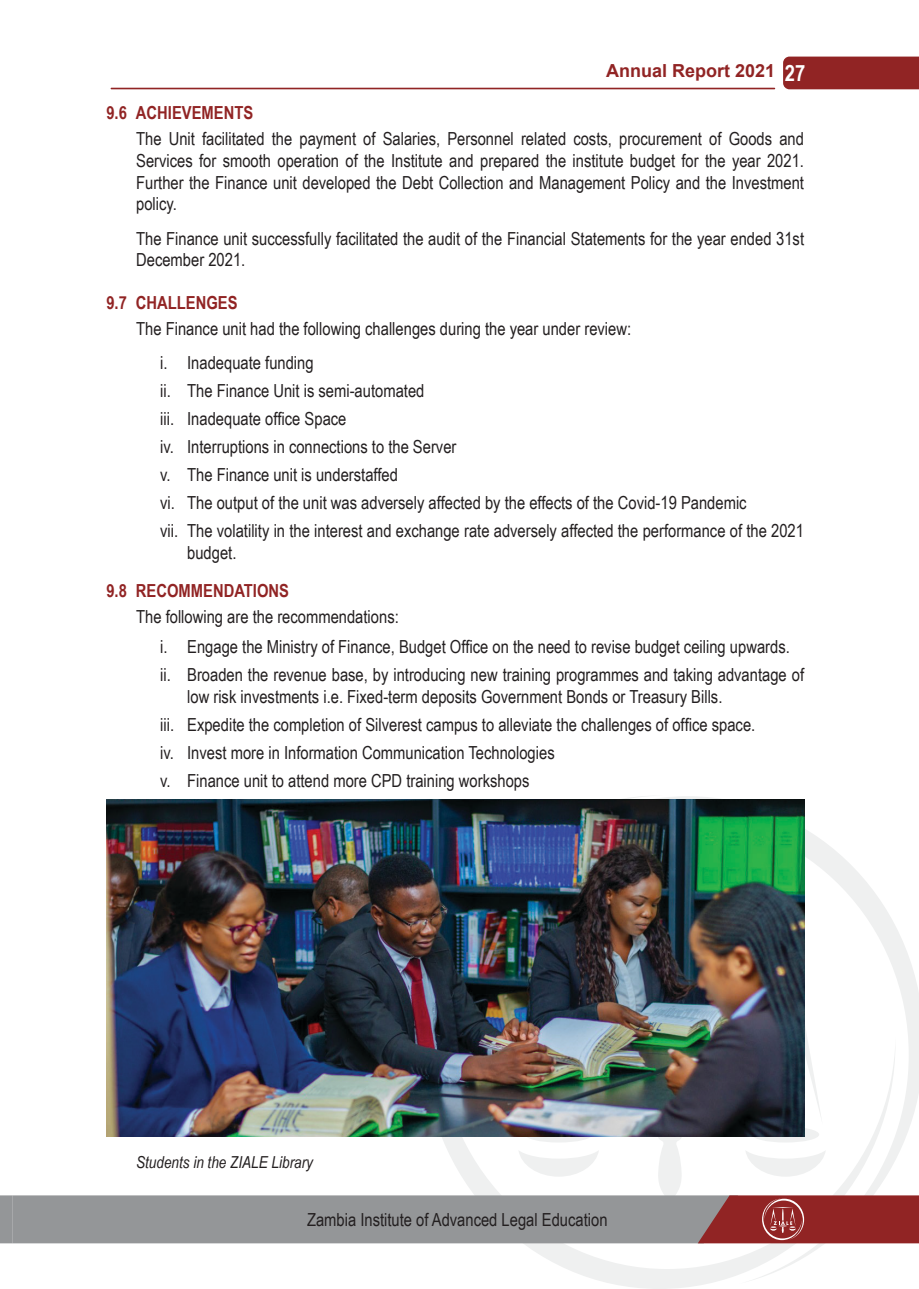
<style>
.page{position:relative;width:919px;height:1289px;background:#fff}
.page>*{position:absolute;margin:0;border:0;box-sizing:border-box;transform-origin:0 0}
.Text{font:18px/21.6px "Arial Narrow";color:#231f20}
.t1{font:700 18px "Arial Narrow";color:#912424}
.t2{font:700 18px "Arial";color:#912424}
.t3{font:italic 16.5px "Arial Narrow";color:#231f20}
.s1{font-family:"Arial Narrow";font-size:22.5px;color:#fff}
</style>
<div class="page">
<svg style="left:452px;top:796px;width:466px;height:487px"></svg>
<svg style="left:751px;top:1126px;width:68px;height:16px"></svg>
<svg style="left:804px;top:912px;width:18px;height:212px"></svg>
<svg style="left:0;top:1132px;width:918px;height:111px"></svg>
<hr style="left:111px;top:88px;width:664px;height:1px;background:#912424">
<div style="left:783px;top:57px;width:135px;height:32px;background:#912424"></div>
<img style="left:106px;top:799px;width:698px;height:337px">
<p class="t2" style="left:606px;top:58px;width:201px">Annual Report 2021 <span class="s1">27</span></p>
<p class="t1" style="left:106px;top:99px;width:148px">9.6 ACHIEVEMENTS</p>
<p class="Text" style="left:136px;top:127px;width:669px;text-align:justify">The Unit facilitated the payment of Salaries, Personnel related costs, procurement of Goods and Services for smooth operation of the Institute and prepared the institute budget for the year 2021.<br>Further the Finance unit developed the Debt Collection and Management Policy and the Investment policy.</p>
<p class="Text" style="left:136px;top:227px;width:669px">The Finance unit successfully facilitated the audit of the Financial Statements for the year ended 31st<br>December 2021.</p>
<p class="t1" style="left:106px;top:289px;width:133px">9.7 CHALLENGES</p>
<p class="Text" style="left:136px;top:317px;width:496px">The Finance unit had the following challenges during the year under review:</p>
<p class="Text" style="left:160px;top:351px;width:155px">i. Inadequate funding</p>
<p class="Text" style="left:160px;top:379px;width:266px">ii. The Finance Unit is semi-automated</p>
<p class="Text" style="left:160px;top:407px;width:188px">iii. Inadequate office Space</p>
<p class="Text" style="left:160px;top:435px;width:298px">iv. Interruptions in connections to the Server</p>
<p class="Text" style="left:160px;top:463px;width:239px">v. The Finance unit is understaffed</p>
<p class="Text" style="left:160px;top:491px;width:588px">vi. The output of the unit was adversely affected by the effects of the Covid-19 Pandemic</p>
<p class="Text" style="left:187px;top:519px;width:618px;text-indent:-27px">vii. The volatility in the interest and exchange rate adversely affected the performance of the 2021 budget.</p>
<p class="t1" style="left:106px;top:577px;width:184px">9.8 RECOMMENDATIONS</p>
<p class="Text" style="left:136px;top:605px;width:264px">The following are the recommendations:</p>
<p class="Text" style="left:160px;top:635px;width:631px">i. Engage the Ministry of Finance, Budget Office on the need to revise budget ceiling upwards.</p>
<p class="Text" style="left:187px;top:663px;width:618px;text-indent:-27px">ii. Broaden the revenue base, by introducing new training programmes and taking advantage of low risk investments i.e. Fixed-term deposits Government Bonds or Treasury Bills.</p>
<p class="Text" style="left:160px;top:713px;width:596px">iii. Expedite the completion of Silverest campus to alleviate the challenges of office space.</p>
<p class="Text" style="left:160px;top:741px;width:396px">iv. Invest more in Information Communication Technologies</p>
<p class="Text" style="left:160px;top:769px;width:371px">v. Finance unit to attend more CPD training workshops</p>
<p class="t3" style="left:136px;top:1150px;width:178px">Students in the ZIALE Library</p>
<p class="Text" style="left:307px;top:1208px;width:302px">Zambia Institute of Advanced Legal Education</p>
</div>
